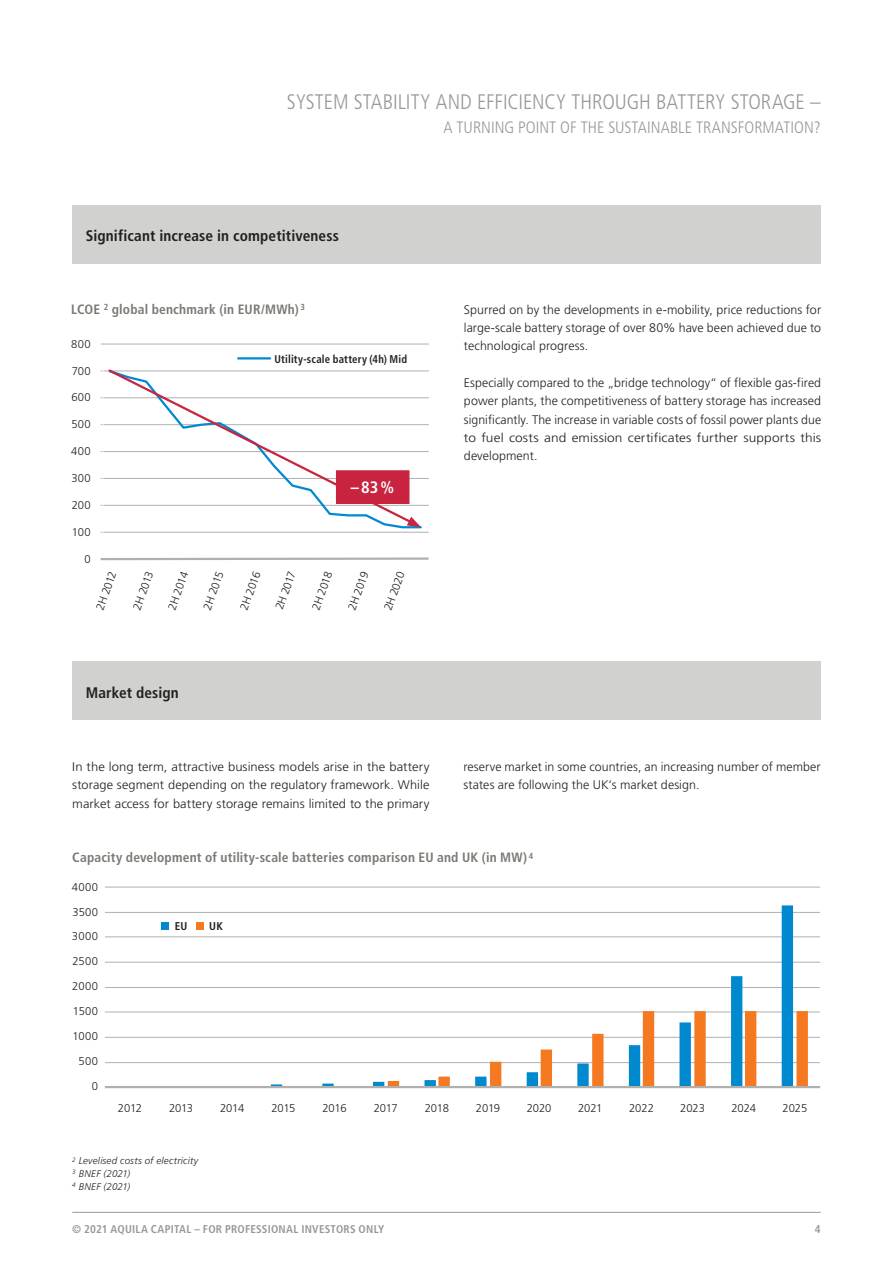
<style>
.page{position:relative;width:893px;height:1263px;background:#fff}
.page>*{position:absolute;margin:0;border:0;box-sizing:border-box;transform-origin:0 0}
.t1{font:300 condensed 21px "Frutiger LT Pro";letter-spacing:-.005em;color:#989994}
.t2{font:300 condensed 16.5px "Frutiger LT Pro";letter-spacing:.005em;color:#989994}
.NEU___Fließtext_whit{font:700 condensed 16.5px "Frutiger LT Pro";color:#fff}
.NEU___Headline_engli{font:700 condensed 15.3px "Frutiger LT Pro";letter-spacing:.005em;color:#231f20}
.NEU___Grafik-_Tabell{font:700 condensed 13.5px "Frutiger LT Pro";letter-spacing:.015em;color:#797a74}
.NEU___Fließtext_whit-2{font:300 12.45px/18.3px "Frutiger LT Pro";letter-spacing:.005em;color:#231f20;text-align:justify}
.NEU___Fließtext_whit-3{font:300 12.45px/18.3px "Frutiger LT Pro";letter-spacing:.005em;color:#231f20;text-align:justify;scale:1.05 1}
.Frutiger_X-Achse_Zah{font:300 11.25px "Frutiger LT Pro";letter-spacing:.035em;color:#231f20}
.NEU___Zahlen_Y-Achse{font:300 11.25px "Frutiger LT Pro";letter-spacing:-.005em;color:#231f20}
.t3{font:700 condensed 11.25px "Frutiger LT Pro";letter-spacing:.02em;color:#989994}
.NEU___Fließtext__Rep{font:700 condensed 11.25px "Frutiger LT Pro";letter-spacing:.02em;color:#231f20;scale:.95 1}
.Frutiger_Zahlen_Y-Ac{font:300 11.25px "Frutiger LT Pro";letter-spacing:.035em;color:#231f20}
.NEU___Fließtext_whit-4{font:700 condensed 11.25px "Frutiger LT Pro";color:#231f20}
.NEU___Quellenangaben{font:italic 300 9.75px "Frutiger LT Pro";letter-spacing:.025em;color:#231f20}
.NEU___Fußnote{font:italic 300 9.75px "Frutiger LT Pro";letter-spacing:.01em;color:#231f20}
</style>
<div class="page">
<hr style="left:72px;top:1212px;width:749px;height:1px;background:#989994">
<div style="left:72px;top:205px;width:749px;height:59px;background:#d1d2d0"></div>
<div style="left:72px;top:661px;width:749px;height:59px;background:#d1d2d0"></div>
<hr style="left:101px;top:424px;width:328px;height:1px;background:#b0b0ae">
<hr style="left:101px;top:397px;width:328px;height:1px;background:#b0b0ae">
<hr style="left:101px;top:371px;width:328px;height:1px;background:#b0b0ae">
<hr style="left:101px;top:344px;width:328px;height:1px;background:#b0b0ae">
<hr style="left:101px;top:532px;width:328px;height:1px;background:#b0b0ae">
<svg style="left:100px;top:557px;width:329px;height:4px"></svg>
<hr style="left:101px;top:505px;width:328px;height:1px;background:#b0b0ae">
<hr style="left:101px;top:451px;width:328px;height:1px;background:#b0b0ae">
<hr style="left:101px;top:478px;width:328px;height:1px;background:#b0b0ae">
<svg style="left:107px;top:369px;width:309px;height:157px"></svg>
<svg style="left:407px;top:517px;width:14px;height:10px"></svg>
<div style="left:336px;top:470px;width:73px;height:34px;background:#c8233f;border:2px solid #c8233f"></div>
<hr style="left:238px;top:357px;width:32px;height:2px;background:#0089cf">
<hr style="left:105px;top:887px;width:715px;height:1px;background:#b0b0ae">
<hr style="left:105px;top:912px;width:715px;height:1px;background:#b0b0ae">
<hr style="left:105px;top:936px;width:715px;height:1px;background:#b0b0ae">
<hr style="left:105px;top:962px;width:715px;height:1px;background:#b0b0ae">
<hr style="left:105px;top:987px;width:715px;height:1px;background:#b0b0ae">
<hr style="left:105px;top:1011px;width:715px;height:1px;background:#b0b0ae">
<hr style="left:105px;top:1037px;width:715px;height:1px;background:#b0b0ae">
<hr style="left:105px;top:1062px;width:715px;height:1px;background:#b0b0ae">
<svg style="left:118px;top:905px;width:675px;height:159px"></svg>
<svg style="left:183px;top:1011px;width:625px;height:75px"></svg>
<hr style="left:105px;top:1086px;width:715px;height:2px;background:#b0b0ae">
<div style="left:162px;top:923px;width:7px;height:7px;background:#0089cf"></div>
<div style="left:196px;top:923px;width:7px;height:7px;background:#f47921"></div>
<h1 class="t1" style="left:287px;top:90px;width:535px">SYSTEM STABILITY AND EFFICIENCY THROUGH BATTERY STORAGE –</h1>
<h2 class="t2" style="left:443px;top:118px;width:379px">A TURNING POINT OF THE SUSTAINABLE TRANSFORMATION?</h2>
<p class="NEU___Headline_engli" style="left:86px;top:226px;width:255px">Significant increase in competitiveness</p>
<p class="NEU___Grafik-_Tabell" style="left:71px;top:301px;width:235px">LCOE <sup>2</sup> global benchmark (in EUR/MWh) <sup>3</sup></p>
<p class="Frutiger_Zahlen_Y-Ac" style="left:71px;top:337px;width:21px">800</p>
<p class="Frutiger_Zahlen_Y-Ac" style="left:72px;top:364px;width:21px">700</p>
<p class="Frutiger_Zahlen_Y-Ac" style="left:71px;top:391px;width:21px">600</p>
<p class="Frutiger_Zahlen_Y-Ac" style="left:71px;top:418px;width:21px">500</p>
<p class="Frutiger_Zahlen_Y-Ac" style="left:71px;top:445px;width:21px">400</p>
<p class="Frutiger_Zahlen_Y-Ac" style="left:71px;top:472px;width:21px">300</p>
<p class="Frutiger_Zahlen_Y-Ac" style="left:72px;top:498px;width:21px">200</p>
<p class="Frutiger_Zahlen_Y-Ac" style="left:72px;top:525px;width:20px">100</p>
<p class="Frutiger_Zahlen_Y-Ac" style="left:85px;top:552px;width:8px">0</p>
<p class="NEU___Fließtext__Rep" style="left:274px;top:352px;width:141px">Utility-scale battery (4h) Mid</p>
<p class="NEU___Fließtext_whit" style="left:351px;top:478px;width:45px">–83%</p>
<p class="Frutiger_X-Achse_Zah" style="left:93px;top:607px;width:41px;rotate:-70deg">2H 2012</p>
<p class="Frutiger_X-Achse_Zah" style="left:130px;top:607px;width:41px;rotate:-70deg">2H 2013</p>
<p class="Frutiger_X-Achse_Zah" style="left:165px;top:607px;width:41px;rotate:-70deg">2H 2014</p>
<p class="Frutiger_X-Achse_Zah" style="left:201px;top:607px;width:41px;rotate:-70deg">2H 2015</p>
<p class="Frutiger_X-Achse_Zah" style="left:237px;top:607px;width:41px;rotate:-70deg">2H 2016</p>
<p class="Frutiger_X-Achse_Zah" style="left:273px;top:607px;width:41px;rotate:-70deg">2H 2017</p>
<p class="Frutiger_X-Achse_Zah" style="left:309px;top:607px;width:41px;rotate:-70deg">2H 2018</p>
<p class="Frutiger_X-Achse_Zah" style="left:345px;top:607px;width:41px;rotate:-70deg">2H 2019</p>
<p class="Frutiger_X-Achse_Zah" style="left:381px;top:608px;width:42px;rotate:-70deg">2H 2020</p>
<p class="NEU___Headline_engli" style="left:86px;top:683px;width:95px">Market design</p>
<p class="NEU___Fließtext_whit-3" style="left:72px;top:758px;width:342px">In the long term, attractive business models arise in the battery storage segment depending on the regulatory framework. While market access for battery storage remains limited to the primary</p>
<p class="NEU___Fließtext_whit-2" style="left:464px;top:300px;width:359px">Spurred on by the developments in e-mobility, price reductions for large-scale battery storage of over 80% have been achieved due to technological progress.</p>
<p class="NEU___Fließtext_whit-2" style="left:464px;top:374px;width:359px">Especially compared to the „bridge technology“ of flexible gas-fired power plants, the competitiveness of battery storage has increased significantly. The increase in variable costs of fossil power plants due to fuel costs and emission certificates further supports this development.</p>
<p class="NEU___Fließtext_whit-2" style="left:463px;top:758px;width:359px">reserve market in some countries, an increasing number of member states are following the UK‘s market design.</p>
<p class="NEU___Grafik-_Tabell" style="left:72px;top:850px;width:463px">Capacity development of utility-scale batteries comparison EU and UK (in MW) <sup>4</sup></p>
<p class="Frutiger_X-Achse_Zah" style="left:72px;top:880px;width:28px">4000</p>
<p class="Frutiger_X-Achse_Zah" style="left:72px;top:905px;width:27px">3500</p>
<p class="Frutiger_X-Achse_Zah" style="left:72px;top:930px;width:28px">3000</p>
<p class="Frutiger_X-Achse_Zah" style="left:73px;top:955px;width:27px">2500</p>
<p class="Frutiger_X-Achse_Zah" style="left:72px;top:980px;width:27px">2000</p>
<p class="Frutiger_X-Achse_Zah" style="left:73px;top:1005px;width:27px">1500</p>
<p class="Frutiger_X-Achse_Zah" style="left:72px;top:1029px;width:27px">1000</p>
<p class="Frutiger_X-Achse_Zah" style="left:79px;top:1054px;width:21px">500</p>
<p class="Frutiger_X-Achse_Zah" style="left:92px;top:1079px;width:8px">0</p>
<p class="NEU___Zahlen_Y-Achse" style="left:118px;top:1102px;width:26px">2012</p>
<p class="NEU___Zahlen_Y-Achse" style="left:169px;top:1102px;width:26px">2013</p>
<p class="NEU___Zahlen_Y-Achse" style="left:220px;top:1102px;width:26px">2014</p>
<p class="NEU___Zahlen_Y-Achse" style="left:271px;top:1102px;width:26px">2015</p>
<p class="NEU___Zahlen_Y-Achse" style="left:322px;top:1102px;width:26px">2016</p>
<p class="NEU___Zahlen_Y-Achse" style="left:374px;top:1102px;width:26px">2017</p>
<p class="NEU___Zahlen_Y-Achse" style="left:425px;top:1102px;width:26px">2018</p>
<p class="NEU___Zahlen_Y-Achse" style="left:476px;top:1102px;width:26px">2019</p>
<p class="NEU___Zahlen_Y-Achse" style="left:527px;top:1102px;width:26px">2020</p>
<p class="NEU___Zahlen_Y-Achse" style="left:578px;top:1102px;width:26px">2021</p>
<p class="NEU___Zahlen_Y-Achse" style="left:629px;top:1102px;width:26px">2022</p>
<p class="NEU___Zahlen_Y-Achse" style="left:680px;top:1102px;width:26px">2023</p>
<p class="NEU___Zahlen_Y-Achse" style="left:731px;top:1102px;width:26px">2024</p>
<p class="NEU___Zahlen_Y-Achse" style="left:783px;top:1102px;width:26px">2025</p>
<p class="NEU___Fließtext_whit-4" style="left:175px;top:919px;width:14px">EU</p>
<p class="NEU___Fließtext_whit-4" style="left:209px;top:919px;width:15px">UK</p>
<p class="NEU___Quellenangaben" style="left:72px;top:1155px;width:128px"><sup>2</sup> Levelised costs of electricity</p>
<p class="NEU___Quellenangaben" style="left:72px;top:1168px;width:60px"><sup>3</sup> BNEF (2021)</p>
<p class="NEU___Fußnote" style="left:72px;top:1180px;width:60px"><sup>4</sup> BNEF (2021)</p>
<p class="t3" style="left:72px;top:1222px;width:314px">© 2021 AQUILA CAPITAL – FOR PROFESSIONAL INVESTORS ONLY</p>
<p class="t3" style="left:815px;top:1222px;width:7px">4</p>
</div>
